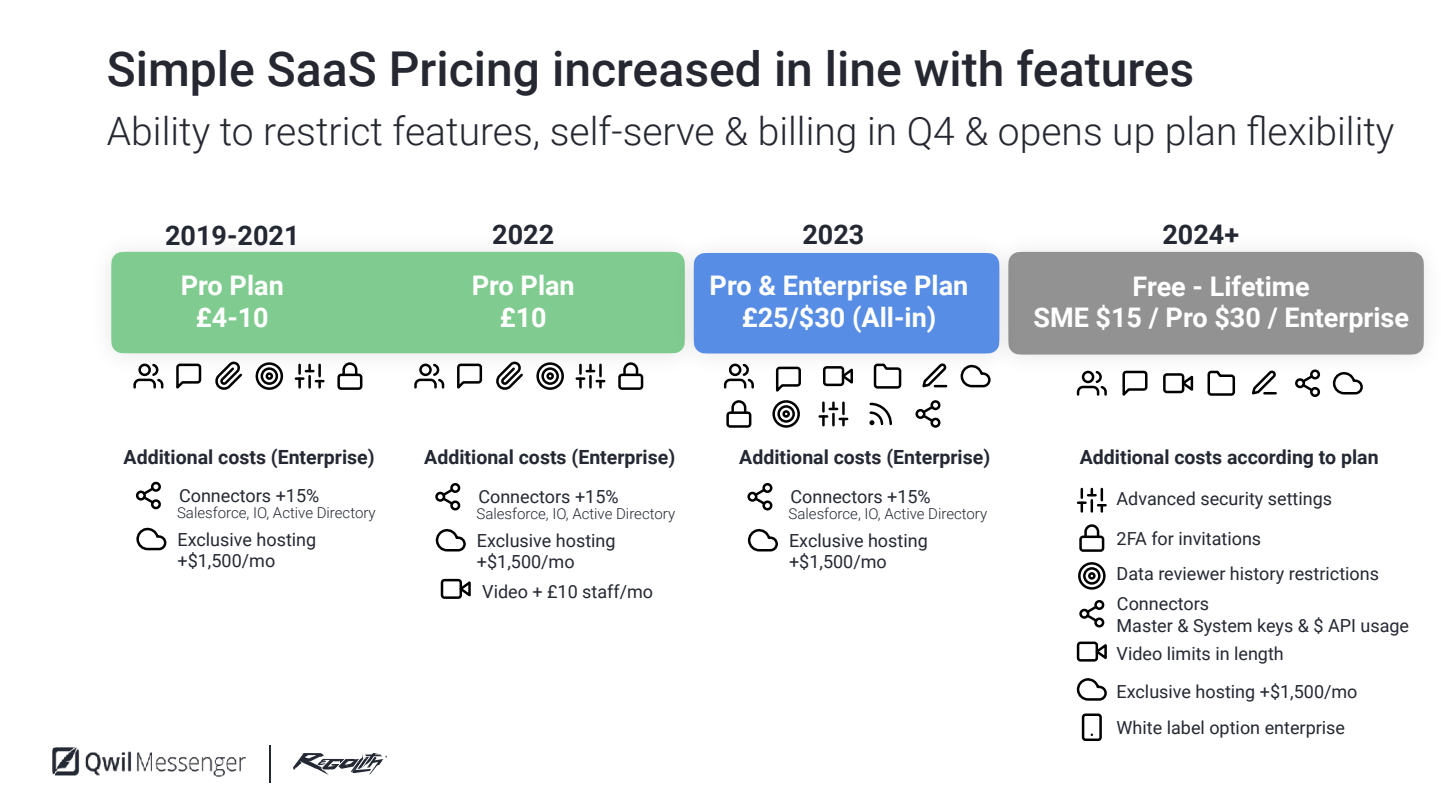
<style>
.page{position:relative;width:1441px;height:811px;background:#fff}
.page>*{position:absolute;margin:0;border:0;box-sizing:border-box;transform-origin:0 0}
.t1{font:500 48px "Roboto";color:#252831}
.t2{font:300 39px "Roboto";color:#252831}
.t3{font:700 27px/31.5px "Roboto";color:#fff;text-align:center}
.t4{font:700 27px "Roboto";color:#242832}
.t5{font:700 19.5px "Roboto";color:#242832}
.t6{font:18px/21px "Roboto";color:#242832}
.t7{font:300 15px "Roboto";color:#242832}
</style>
<div class="page">
<img style="left:1021px;top:251px;width:404px;height:127px">
<div style="left:1021px;top:252px;width:402px;height:102px;background:#929292"></div>
<img style="left:109px;top:251px;width:562px;height:126px">
<div style="left:111px;top:252px;width:560px;height:101px;background:#80cb8f"></div>
<img style="left:671px;top:251px;width:350px;height:126px">
<div style="left:693px;top:253px;width:306px;height:100px;background:#588de5"></div>
<svg style="left:175px;top:362px;width:27px;height:27px"></svg>
<svg style="left:132px;top:362px;width:33px;height:27px"></svg>
<svg style="left:920px;top:362px;width:28px;height:26px"></svg>
<div style="left:1081px;top:713px;width:20px;height:27px;border:2px solid #000;border-radius:2px"></div>
<svg style="left:296px;top:364px;width:27px;height:23px"></svg>
<svg style="left:456px;top:581px;width:15px;height:18px"></svg>
<div style="left:440px;top:578px;width:22px;height:20px;border:2px solid #000;border-radius:3px"></div>
<svg style="left:774px;top:365px;width:28px;height:27px"></svg>
<svg style="left:872px;top:362px;width:30px;height:27px"></svg>
<svg style="left:722px;top:362px;width:33px;height:27px"></svg>
<svg style="left:838px;top:366px;width:17px;height:21px"></svg>
<div style="left:822px;top:366px;width:22px;height:20px;border:2px solid #000;border-radius:3px"></div>
<svg style="left:1249px;top:369px;width:29px;height:26px"></svg>
<div style="left:1094px;top:599px;width:10px;height:10px;border:2px solid #000;border-radius:50%"></div>
<div style="left:1079px;top:608px;width:10px;height:10px;border:2px solid #000;border-radius:50%"></div>
<div style="left:1094px;top:617px;width:10px;height:10px;border:2px solid #000;border-radius:50%"></div>
<svg style="left:1083px;top:603px;width:16px;height:20px"></svg>
<svg style="left:1121px;top:369px;width:27px;height:27px"></svg>
<svg style="left:1206px;top:369px;width:30px;height:27px"></svg>
<svg style="left:1075px;top:369px;width:32px;height:27px"></svg>
<svg style="left:1178px;top:373px;width:17px;height:21px"></svg>
<div style="left:1162px;top:373px;width:22px;height:20px;border:2px solid #000;border-radius:2px"></div>
<div style="left:255px;top:362px;width:28px;height:27px;border:2px solid #000;border-radius:50%"></div>
<div style="left:260px;top:367px;width:18px;height:17px;border:2px solid #000;border-radius:50%"></div>
<div style="left:265px;top:372px;width:8px;height:7px;border:2px solid #000;border-radius:50%"></div>
<div style="left:772px;top:400px;width:27px;height:27px;border:2px solid #000;border-radius:50%"></div>
<div style="left:777px;top:405px;width:17px;height:17px;border:2px solid #000;border-radius:50%"></div>
<div style="left:782px;top:410px;width:7px;height:7px;border:2px solid #000;border-radius:50%"></div>
<svg style="left:819px;top:402px;width:28px;height:23px"></svg>
<svg style="left:1077px;top:488px;width:28px;height:23px"></svg>
<svg style="left:869px;top:402px;width:23px;height:24px"></svg>
<div style="left:337px;top:373px;width:25px;height:16px;border:2px solid #000;border-radius:2px"></div>
<svg style="left:341px;top:361px;width:17px;height:16px"></svg>
<div style="left:1079px;top:535px;width:25px;height:16px;border:2px solid #000;border-radius:3px"></div>
<svg style="left:1082px;top:524px;width:18px;height:15px"></svg>
<div style="left:726px;top:411px;width:25px;height:16px;border:2px solid #000;border-radius:2px"></div>
<svg style="left:730px;top:400px;width:17px;height:14px"></svg>
<div style="left:1077px;top:562px;width:28px;height:27px;border:2px solid #000;border-radius:50%"></div>
<div style="left:1082px;top:567px;width:18px;height:17px;border:2px solid #000;border-radius:50%"></div>
<div style="left:1087px;top:572px;width:8px;height:7px;border:2px solid #000;border-radius:50%"></div>
<div style="left:930px;top:400px;width:10px;height:10px;border:2px solid #000;border-radius:50%"></div>
<div style="left:915px;top:408px;width:10px;height:10px;border:2px solid #000;border-radius:50%"></div>
<div style="left:930px;top:417px;width:10px;height:10px;border:2px solid #000;border-radius:50%"></div>
<svg style="left:920px;top:403px;width:15px;height:21px"></svg>
<div style="left:151px;top:481px;width:10px;height:10px;border:2px solid #000;border-radius:50%"></div>
<div style="left:136px;top:490px;width:10px;height:10px;border:2px solid #000;border-radius:50%"></div>
<div style="left:151px;top:499px;width:10px;height:10px;border:2px solid #000;border-radius:50%"></div>
<svg style="left:141px;top:485px;width:15px;height:20px"></svg>
<svg style="left:1092px;top:643px;width:15px;height:19px"></svg>
<div style="left:1076px;top:641px;width:21px;height:20px;border:2px solid #000;border-radius:2px"></div>
<div style="left:1309px;top:369px;width:10px;height:10px;border:2px solid #000;border-radius:50%"></div>
<div style="left:1294px;top:378px;width:10px;height:10px;border:2px solid #000;border-radius:50%"></div>
<div style="left:1309px;top:387px;width:10px;height:10px;border:2px solid #000;border-radius:50%"></div>
<svg style="left:1299px;top:373px;width:15px;height:20px"></svg>
<svg style="left:136px;top:527px;width:31px;height:24px"></svg>
<svg style="left:1077px;top:678px;width:30px;height:23px"></svg>
<svg style="left:212px;top:358px;width:32px;height:32px"></svg>
<svg style="left:456px;top:362px;width:27px;height:27px"></svg>
<svg style="left:413px;top:362px;width:32px;height:27px"></svg>
<svg style="left:576px;top:364px;width:28px;height:23px"></svg>
<div style="left:536px;top:362px;width:28px;height:27px;border:2px solid #000;border-radius:50%"></div>
<div style="left:541px;top:367px;width:18px;height:17px;border:2px solid #000;border-radius:50%"></div>
<div style="left:546px;top:372px;width:8px;height:7px;border:2px solid #000;border-radius:50%"></div>
<div style="left:618px;top:373px;width:25px;height:16px;border:2px solid #000;border-radius:2px"></div>
<svg style="left:622px;top:361px;width:17px;height:16px"></svg>
<svg style="left:493px;top:358px;width:32px;height:32px"></svg>
<svg style="left:961px;top:365px;width:30px;height:23px"></svg>
<svg style="left:1333px;top:372px;width:30px;height:23px"></svg>
<div style="left:450px;top:482px;width:10px;height:10px;border:2px solid #000;border-radius:50%"></div>
<div style="left:435px;top:491px;width:10px;height:10px;border:2px solid #000;border-radius:50%"></div>
<div style="left:450px;top:500px;width:10px;height:10px;border:2px solid #000;border-radius:50%"></div>
<svg style="left:440px;top:486px;width:15px;height:20px"></svg>
<svg style="left:435px;top:529px;width:31px;height:23px"></svg>
<div style="left:762px;top:482px;width:10px;height:10px;border:2px solid #000;border-radius:50%"></div>
<div style="left:747px;top:491px;width:10px;height:10px;border:2px solid #000;border-radius:50%"></div>
<div style="left:762px;top:500px;width:10px;height:10px;border:2px solid #000;border-radius:50%"></div>
<svg style="left:752px;top:486px;width:15px;height:20px"></svg>
<svg style="left:747px;top:529px;width:31px;height:23px"></svg>
<img style="left:52px;top:747px;width:193px;height:29px">
<hr style="left:269px;top:744px;width:1px;height:38px;background:#232833">
<svg style="left:293px;top:753px;width:94px;height:21px"></svg>
<h1 class="t1" style="left:107px;top:50px;width:1088px">Simple SaaS Pricing increased in line with features</h1>
<h2 class="t2" style="left:107px;top:116px;width:1288px">Ability to restrict features, self-serve &amp; billing in Q4 &amp; opens up plan flexibility</h2>
<h3 class="t4" style="left:165px;top:224px;width:136px">2019-2021</h3>
<h3 class="t4" style="left:492px;top:223px;width:63px">2022</h3>
<h3 class="t4" style="left:802px;top:223px;width:63px">2023</h3>
<h3 class="t4" style="left:1162px;top:223px;width:78px">2024+</h3>
<h3 class="t3" style="left:181px;top:273px;width:104px">Pro Plan £4-10</h3>
<h3 class="t3" style="left:471px;top:273px;width:104px">Pro Plan £10</h3>
<h3 class="t3" style="left:709px;top:273px;width:260px">Pro &amp; Enterprise Plan £25/$30 (All-in)</h3>
<h3 class="t3" style="left:1033px;top:273px;width:377px">Free - Lifetime<br>SME $15 / Pro $30 / Enterprise</h3>
<p class="t5" style="left:124px;top:449px;width:252px">Additional costs (Enterprise)</p>
<p class="t5" style="left:424px;top:449px;width:252px">Additional costs (Enterprise)</p>
<p class="t6" style="left:478px;top:487px;width:142px">Connectors +15%</p>
<p class="t7" style="left:476px;top:507px;width:200px">Salesforce, IO, Active Directory</p>
<p class="t6" style="left:477px;top:531px;width:140px">Exclusive hosting +$1,500/mo</p>
<p class="t6" style="left:179px;top:486px;width:142px">Connectors +15%</p>
<p class="t7" style="left:177px;top:506px;width:200px">Salesforce, IO, Active Directory</p>
<p class="t6" style="left:177px;top:530px;width:140px">Exclusive hosting +$1,500/mo</p>
<p class="t6" style="left:482px;top:582px;width:172px">Video + £10 staff/mo</p>
<p class="t5" style="left:739px;top:449px;width:252px">Additional costs (Enterprise)</p>
<p class="t5" style="left:1079px;top:449px;width:300px">Additional costs according to plan</p>
<p class="t6" style="left:790px;top:487px;width:142px">Connectors +15%</p>
<p class="t7" style="left:788px;top:507px;width:200px">Salesforce, IO, Active Directory</p>
<p class="t6" style="left:789px;top:531px;width:140px">Exclusive hosting +$1,500/mo</p>
<p class="t6" style="left:1116px;top:490px;width:217px">Advanced security settings</p>
<p class="t6" style="left:1116px;top:530px;width:146px">2FA for invitations</p>
<p class="t6" style="left:1116px;top:560px;width:264px;line-height:30.3px">Data reviewer history restrictions<br>Connectors</p>
<p class="t6" style="left:1116px;top:616px;width:294px">Master &amp; System keys &amp; $ API usage</p>
<p class="t6" style="left:1116px;top:644px;width:169px">Video limits in length</p>
<p class="t6" style="left:1116px;top:683px;width:242px">Exclusive hosting +$1,500/mo</p>
<p class="t6" style="left:1116px;top:718px;width:230px">White label option enterprise</p>
</div>
